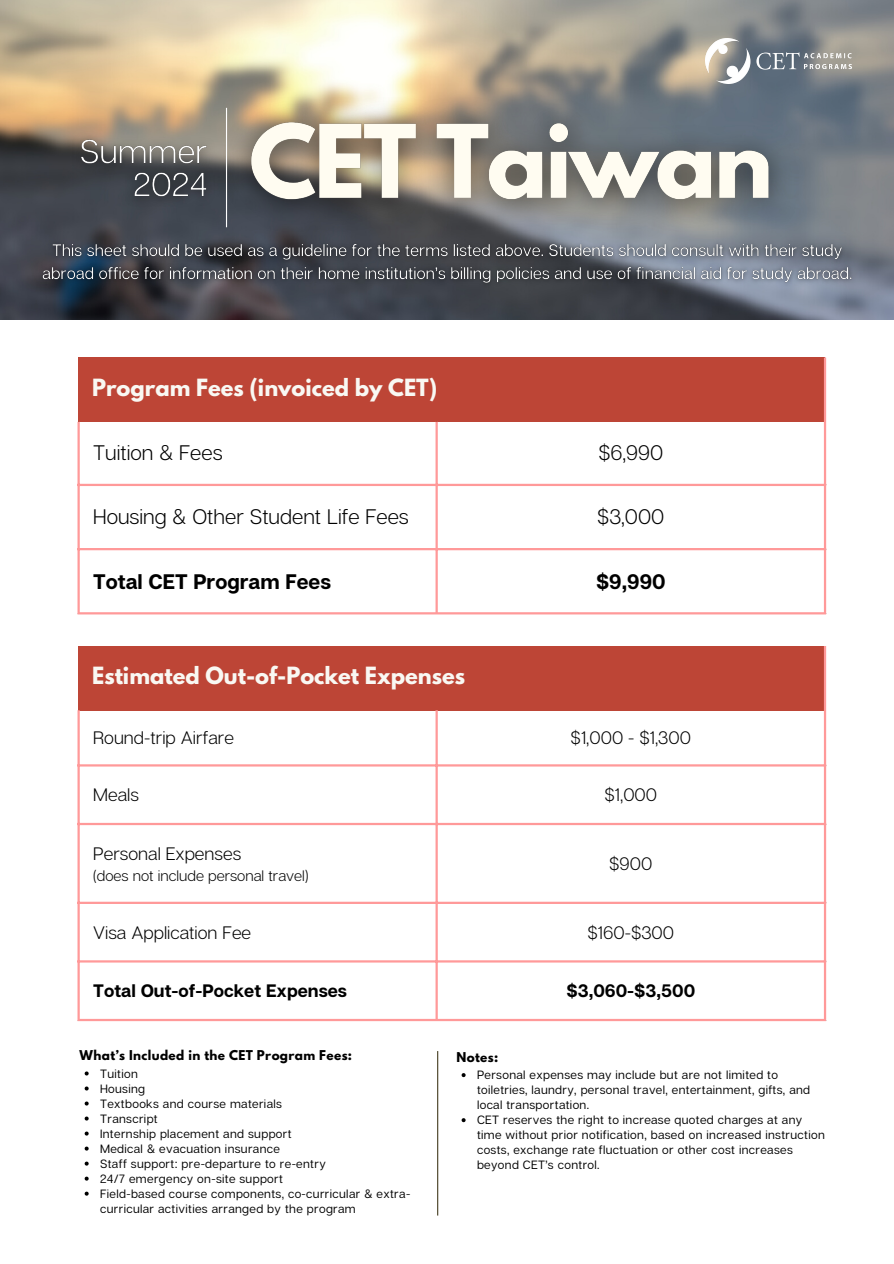
<style>
.page{position:relative;width:894px;height:1264px;background:#fff}
.page>*{position:absolute;margin:0;border:0;box-sizing:border-box;transform-origin:0 0}
.t1{font:700 21px "League Spartan";color:#f9f8f3}
.t2{font:300 21px "Articulat CF";color:#000}
.t3{font:700 21px "Articulat CF";color:#000}
.t4{font:300 18px "Articulat CF";color:#000}
.t5{font:700 18px "Articulat CF";color:#000}
.t6{font:300 15px "Articulat CF";color:#000}
.t7{font:12px/15px "Articulat CF";letter-spacing:.03em;color:#000}
.t8{font:700 12px "League Spartan";letter-spacing:.03em;color:#000}
</style>
<div class="page">
<img style="left:0;top:0;width:893px;height:320px">
<img style="left:705px;top:39px;width:146px;height:45px">
<div style="left:78px;top:357px;width:747px;height:65px;background:#bd4536"></div>
<hr style="left:77px;top:422px;width:3px;height:190px;background:#f99">
<hr style="left:435px;top:422px;width:2px;height:190px;background:#f99">
<hr style="left:823px;top:357px;width:2px;height:255px;background:#f99">
<hr style="left:77px;top:484px;width:748px;height:2px;background:#f99">
<hr style="left:77px;top:548px;width:748px;height:2px;background:#f99">
<hr style="left:77px;top:612px;width:748px;height:2px;background:#f99">
<div style="left:78px;top:646px;width:747px;height:64px;background:#bd4536"></div>
<hr style="left:77px;top:710px;width:3px;height:308px;background:#f99">
<hr style="left:435px;top:710px;width:2px;height:308px;background:#f99">
<hr style="left:823px;top:646px;width:2px;height:372px;background:#f99">
<hr style="left:77px;top:764px;width:748px;height:2px;background:#f99">
<hr style="left:77px;top:822px;width:748px;height:3px;background:#f99">
<hr style="left:77px;top:901px;width:748px;height:3px;background:#f99">
<hr style="left:77px;top:960px;width:748px;height:2px;background:#f99">
<hr style="left:77px;top:1018px;width:748px;height:3px;background:#f99">
<hr style="left:437px;top:1051px;width:1px;height:164px;background:#453e22">
<svg style="left:85px;top:1071px;width:4px;height:4px"></svg>
<svg style="left:85px;top:1086px;width:4px;height:4px"></svg>
<svg style="left:85px;top:1101px;width:4px;height:4px"></svg>
<svg style="left:85px;top:1116px;width:4px;height:4px"></svg>
<svg style="left:85px;top:1131px;width:4px;height:4px"></svg>
<svg style="left:85px;top:1146px;width:4px;height:4px"></svg>
<svg style="left:85px;top:1161px;width:4px;height:4px"></svg>
<svg style="left:85px;top:1176px;width:4px;height:4px"></svg>
<svg style="left:85px;top:1191px;width:4px;height:4px"></svg>
<svg style="left:461px;top:1073px;width:4px;height:4px"></svg>
<svg style="left:461px;top:1118px;width:4px;height:4px"></svg>
<img style="left:211px;top:82px;width:598px;height:151px">
<img style="left:65px;top:118px;width:157px;height:103px">
<img style="left:33px;top:233px;width:827px;height:59px">
<p class="t1" style="left:92px;top:377px;width:346px">Program Fees (invoiced by CET)</p>
<p class="t2" style="left:93px;top:439px;width:131px">Tuition &amp; Fees</p>
<p class="t2" style="left:598px;top:439px;width:66px">$6,990</p>
<p class="t2" style="left:93px;top:504px;width:317px">Housing &amp; Other Student Life Fees</p>
<p class="t2" style="left:597px;top:504px;width:69px">$3,000</p>
<p class="t3" style="left:93px;top:568px;width:239px">Total CET Program Fees</p>
<p class="t3" style="left:596px;top:568px;width:71px">$9,990</p>
<p class="t1" style="left:92px;top:665px;width:374px">Estimated Out-of-Pocket Expenses</p>
<p class="t4" style="left:93px;top:726px;width:142px">Round-trip Airfare</p>
<p class="t4" style="left:570px;top:726px;width:122px">$1,000 - $1,300</p>
<p class="t4" style="left:93px;top:783px;width:47px">Meals</p>
<p class="t4" style="left:604px;top:783px;width:54px">$1,000</p>
<p class="t4" style="left:93px;top:842px;width:149px">Personal Expenses</p>
<p class="t6" style="left:93px;top:866px;width:217px">(does not include personal travel)</p>
<p class="t4" style="left:609px;top:852px;width:45px">$900</p>
<p class="t4" style="left:93px;top:921px;width:159px">Visa Application Fee</p>
<p class="t4" style="left:587px;top:921px;width:88px">$160-$300</p>
<p class="t5" style="left:93px;top:979px;width:255px">Total Out-of-Pocket Expenses</p>
<p class="t5" style="left:566px;top:979px;width:130px">$3,060-$3,500</p>
<p class="t8" style="left:80px;top:1049px;width:274px">What’s Included in the CET Program Fees:</p>
<p class="t7" style="left:100px;top:1065px;width:39px">Tuition</p>
<p class="t7" style="left:100px;top:1080px;width:47px">Housing</p>
<p class="t7" style="left:100px;top:1095px;width:183px">Textbooks and course materials</p>
<p class="t7" style="left:100px;top:1110px;width:59px">Transcript</p>
<p class="t7" style="left:100px;top:1125px;width:193px">Internship placement and support</p>
<p class="t7" style="left:100px;top:1140px;width:181px">Medical &amp; evacuation insurance</p>
<p class="t7" style="left:100px;top:1155px;width:227px">Staff support: pre-departure to re-entry</p>
<p class="t7" style="left:100px;top:1170px;width:184px">24/7 emergency on-site support</p>
<p class="t7" style="left:100px;top:1185px;width:311px">Field-based course components, co-curricular &amp; extra&shy;curricular activities arranged by the program</p>
<p class="t8" style="left:456px;top:1051px;width:43px">Notes:</p>
<p class="t7" style="left:477px;top:1067px;width:334px">Personal expenses may include but are not limited to toiletries, laundry, personal travel, entertainment, gifts, and local transportation.</p>
<p class="t7" style="left:477px;top:1112px;width:349px">CET reserves the right to increase quoted charges at any time without prior notification, based on increased instruction costs, exchange rate fluctuation or other cost increases beyond CET’s control.</p>
</div>
